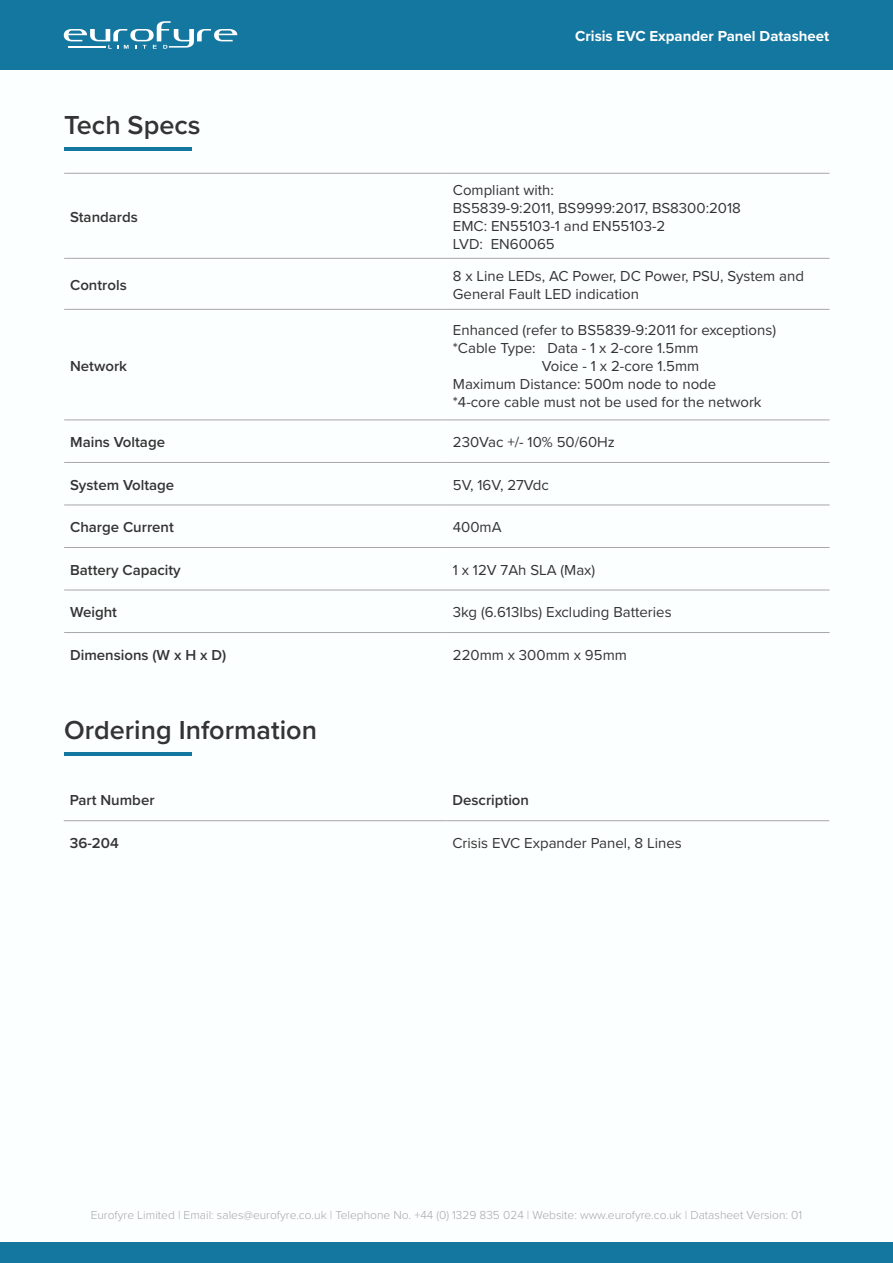
<style>
.page{position:relative;width:893px;height:1263px;background:#fff}
.page>*{position:absolute;margin:0;border:0;box-sizing:border-box;transform-origin:0 0}
.Sub_Header{font:600 27px "Proxima Nova";color:#343434}
.t1{font:15px/18px "Proxima Nova";color:#343434}
.t2{font:600 15px "Proxima Nova";color:#343434}
.t3{font:700 15px "Proxima Nova";color:#fff}
.t4{font:300 12px "Proxima Nova";color:#a7a7a8}
</style>
<div class="page">
<div style="left:0;top:1242px;width:893px;height:21px;background:#14779f"></div>
<div style="left:0;top:0;width:893px;height:70px;background:#14779f"></div>
<svg style="left:64px;top:21px;width:173px;height:28px"></svg>
<hr style="left:64px;top:173px;width:383px;height:1px;background:#a7a7a8">
<hr style="left:447px;top:173px;width:383px;height:1px;background:#a7a7a8">
<hr style="left:64px;top:258px;width:383px;height:1px;background:#a7a7a8">
<hr style="left:447px;top:258px;width:383px;height:1px;background:#a7a7a8">
<hr style="left:64px;top:309px;width:383px;height:1px;background:#a7a7a8">
<hr style="left:447px;top:309px;width:383px;height:1px;background:#a7a7a8">
<hr style="left:64px;top:420px;width:383px;height:1px;background:#a7a7a8">
<hr style="left:447px;top:420px;width:383px;height:1px;background:#a7a7a8">
<hr style="left:64px;top:462px;width:383px;height:1px;background:#a7a7a8">
<hr style="left:447px;top:462px;width:383px;height:1px;background:#a7a7a8">
<hr style="left:64px;top:505px;width:383px;height:1px;background:#a7a7a8">
<hr style="left:447px;top:505px;width:383px;height:1px;background:#a7a7a8">
<hr style="left:64px;top:547px;width:383px;height:1px;background:#a7a7a8">
<hr style="left:447px;top:547px;width:383px;height:1px;background:#a7a7a8">
<hr style="left:64px;top:590px;width:383px;height:1px;background:#a7a7a8">
<hr style="left:447px;top:590px;width:383px;height:1px;background:#a7a7a8">
<hr style="left:64px;top:632px;width:383px;height:1px;background:#a7a7a8">
<hr style="left:447px;top:632px;width:383px;height:1px;background:#a7a7a8">
<hr style="left:64px;top:148px;width:128px;height:3px;background:#14779f">
<hr style="left:64px;top:753px;width:128px;height:3px;background:#14779f">
<hr style="left:64px;top:820px;width:382px;height:1px;background:#a7a7a8">
<hr style="left:446px;top:820px;width:383px;height:1px;background:#a7a7a8">
<p class="Sub_Header" style="left:64px;top:105px;width:138px">Tech Specs</p>
<p class="t2" style="left:70px;top:206px;width:69px">Standards</p>
<p class="t3" style="left:575px;top:25px;width:255px">Crisis EVC Expander Panel Datasheet</p>
<p class="t1" style="left:453px;top:180px;width:103px">Compliant with:</p>
<p class="t1" style="left:453px;top:198px;width:290px">BS5839-9:2011, BS9999:2017, BS8300:2018</p>
<p class="t1" style="left:453px;top:216px;width:214px">EMC: EN55103-1 and EN55103-2</p>
<p class="t1" style="left:453px;top:234px;width:103px">LVD: EN60065</p>
<p class="t2" style="left:70px;top:274px;width:58px">Controls</p>
<p class="t1" style="left:453px;top:266px;width:353px">8 x Line LEDs, AC Power, DC Power, PSU, System and<br>General Fault LED indication</p>
<p class="t2" style="left:70px;top:354px;width:58px">Network</p>
<p class="t1" style="left:453px;top:320px;width:325px">Enhanced (refer to BS5839-9:2011 for exceptions)</p>
<p class="t1" style="left:453px;top:338px;width:247px">*Cable Type: Data - 1 x 2-core 1.5mm</p>
<p class="t1" style="left:542px;top:356px;width:159px">Voice - 1 x 2-core 1.5mm</p>
<p class="t1" style="left:453px;top:374px;width:265px">Maximum Distance: 500m node to node</p>
<p class="t1" style="left:453px;top:392px;width:310px">*4-core cable must not be used for the network</p>
<p class="t2" style="left:70px;top:431px;width:96px">Mains Voltage</p>
<p class="t1" style="left:453px;top:432px;width:164px">230Vac +/- 10% 50/60Hz</p>
<p class="t2" style="left:70px;top:473px;width:106px">System Voltage</p>
<p class="t1" style="left:453px;top:475px;width:98px">5V, 16V, 27Vdc</p>
<p class="t2" style="left:70px;top:516px;width:105px">Charge Current</p>
<p class="t1" style="left:453px;top:517px;width:50px">400mA</p>
<p class="t2" style="left:70px;top:558px;width:112px">Battery Capacity</p>
<p class="t1" style="left:453px;top:560px;width:144px">1 x 12V 7Ah SLA (Max)</p>
<p class="t2" style="left:70px;top:601px;width:48px">Weight</p>
<p class="t1" style="left:453px;top:602px;width:220px">3kg (6.613Ibs) Excluding Batteries</p>
<p class="t2" style="left:70px;top:643px;width:157px">Dimensions (W x H x D)</p>
<p class="t1" style="left:453px;top:645px;width:176px">220mm x 300mm x 95mm</p>
<p class="Sub_Header" style="left:64px;top:710px;width:254px">Ordering Information</p>
<p class="t2" style="left:70px;top:789px;width:86px">Part Number</p>
<p class="t2" style="left:452px;top:789px;width:78px">Description</p>
<p class="t2" style="left:70px;top:832px;width:50px">36-204</p>
<p class="t1" style="left:452px;top:833px;width:231px">Crisis EVC Expander Panel, 8 Lines</p>
<p class="t4" style="left:91px;top:1206px;width:713px">Eurofyre Limited | Email: sales@eurofyre.co.uk | Telephone No. +44 (0) 1329 835 024 | Website: www.eurofyre.co.uk | Datasheet Version: 01</p>
</div>
